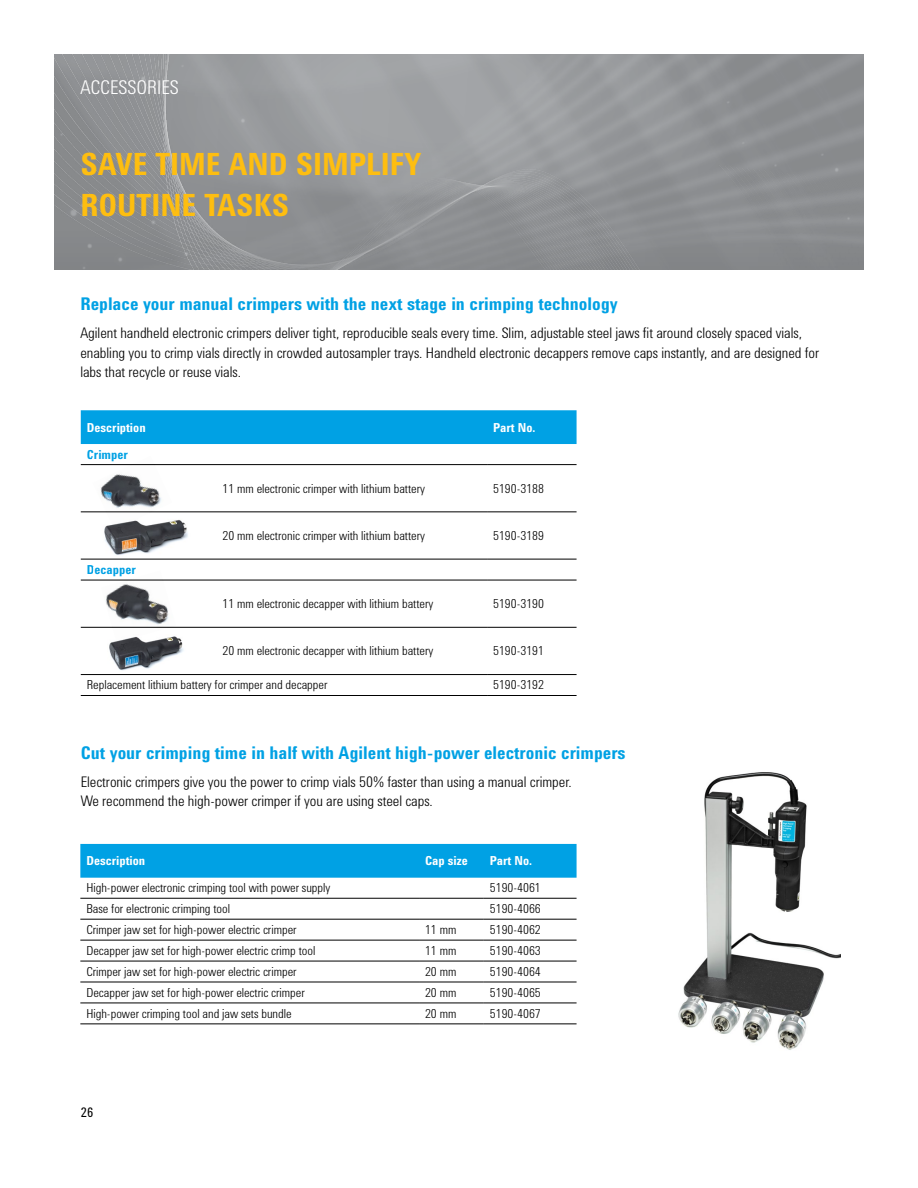
<style>
.page{position:relative;width:918px;height:1188px;background:#fff}
.page>*{position:absolute;margin:0;border:0;box-sizing:border-box;transform-origin:0 0}
.t1{font:700 31.5px/40.5px "Agilent Condensed CFF";color:#febe10}
.t2{font:300 19.5px "Agilent Condensed CFF";color:#fff}
.t3{font:700 18px "Agilent Condensed CFF";color:#00a1e4}
.t4{font:300 15px/19.5px "Agilent Condensed CFF";color:#000}
.t5{font:13.5px "Agilent Condensed CFF";color:#000}
.t6{font:300 12.75px "Agilent Condensed CFF";color:#000}
.t7{font:700 12.75px "Agilent Condensed CFF";color:#fff}
.t8{font:700 12.75px "Agilent Condensed CFF";color:#00a1e4}
</style>
<div class="page">
<img style="left:678px;top:772px;width:162px;height:278px">
<div style="left:81px;top:410px;width:496px;height:34px;background:#00a1e4"></div>
<hr style="left:81px;top:464px;width:406px;height:1px;background:#000">
<hr style="left:487px;top:464px;width:90px;height:1px;background:#000">
<hr style="left:81px;top:511px;width:406px;height:1px;background:#000">
<hr style="left:487px;top:511px;width:90px;height:1px;background:#000">
<hr style="left:81px;top:559px;width:406px;height:1px;background:#000">
<hr style="left:487px;top:559px;width:90px;height:1px;background:#000">
<hr style="left:81px;top:580px;width:406px;height:1px;background:#000">
<hr style="left:487px;top:580px;width:90px;height:1px;background:#000">
<hr style="left:81px;top:627px;width:406px;height:1px;background:#000">
<hr style="left:487px;top:627px;width:90px;height:1px;background:#000">
<hr style="left:81px;top:674px;width:406px;height:1px;background:#000">
<hr style="left:487px;top:674px;width:90px;height:1px;background:#000">
<hr style="left:81px;top:695px;width:406px;height:1px;background:#000">
<hr style="left:487px;top:695px;width:90px;height:1px;background:#000">
<img style="left:101px;top:579px;width:75px;height:49px">
<img style="left:54px;top:54px;width:810px;height:216px">
<img style="left:109px;top:636px;width:75px;height:35px">
<img style="left:104px;top:520px;width:84px;height:35px">
<img style="left:93px;top:464px;width:79px;height:65px">
<div style="left:80px;top:844px;width:497px;height:34px;background:#00a1e4"></div>
<hr style="left:80px;top:898px;width:339px;height:1px;background:#000">
<hr style="left:419px;top:898px;width:65px;height:1px;background:#000">
<hr style="left:484px;top:898px;width:93px;height:1px;background:#000">
<hr style="left:80px;top:919px;width:339px;height:1px;background:#000">
<hr style="left:419px;top:919px;width:65px;height:1px;background:#000">
<hr style="left:484px;top:919px;width:93px;height:1px;background:#000">
<hr style="left:80px;top:940px;width:339px;height:1px;background:#000">
<hr style="left:419px;top:940px;width:65px;height:1px;background:#000">
<hr style="left:484px;top:940px;width:93px;height:1px;background:#000">
<hr style="left:80px;top:961px;width:339px;height:1px;background:#000">
<hr style="left:419px;top:961px;width:65px;height:1px;background:#000">
<hr style="left:484px;top:961px;width:93px;height:1px;background:#000">
<hr style="left:80px;top:982px;width:339px;height:1px;background:#000">
<hr style="left:419px;top:982px;width:65px;height:1px;background:#000">
<hr style="left:484px;top:982px;width:93px;height:1px;background:#000">
<hr style="left:80px;top:1003px;width:339px;height:1px;background:#000">
<hr style="left:419px;top:1003px;width:65px;height:1px;background:#000">
<hr style="left:484px;top:1003px;width:93px;height:1px;background:#000">
<hr style="left:80px;top:1023px;width:339px;height:1px;background:#000">
<hr style="left:419px;top:1023px;width:65px;height:1px;background:#000">
<hr style="left:484px;top:1023px;width:93px;height:1px;background:#000">
<h2 class="t2" style="left:80px;top:73px;width:100px">ACCESSORIES</h2>
<h1 class="t1" style="left:80px;top:143px;width:342px">SAVE TIME AND SIMPLIFY<br>ROUTINE TASKS</h1>
<h3 class="t3" style="left:80px;top:291px;width:539px">Replace your manual crimpers with the next stage in crimping technology</h3>
<p class="t4" style="left:80px;top:322px;width:740px">Agilent handheld electronic crimpers deliver tight, reproducible seals every time. Slim, adjustable steel jaws fit around closely spaced vials, enabling you to crimp vials directly in crowded autosampler trays. Handheld electronic decappers remove caps instantly, and are designed for labs that recycle or reuse vials.</p>
<p class="t7" style="left:87px;top:418px;width:60px">Description</p>
<p class="t7" style="left:493px;top:418px;width:44px">Part No.</p>
<p class="t8" style="left:87px;top:445px;width:43px">Crimper</p>
<p class="t6" style="left:223px;top:479px;width:204px">11 mm electronic crimper with lithium battery</p>
<p class="t6" style="left:493px;top:479px;width:53px">5190-3188</p>
<p class="t6" style="left:223px;top:526px;width:204px">20 mm electronic crimper with lithium battery</p>
<p class="t6" style="left:493px;top:526px;width:53px">5190-3189</p>
<p class="t8" style="left:87px;top:560px;width:50px">Decapper</p>
<p class="t6" style="left:223px;top:594px;width:212px">11 mm electronic decapper with lithium battery</p>
<p class="t6" style="left:493px;top:594px;width:53px">5190-3190</p>
<p class="t6" style="left:223px;top:641px;width:212px">20 mm electronic decapper with lithium battery</p>
<p class="t6" style="left:493px;top:641px;width:53px">5190-3191</p>
<p class="t6" style="left:87px;top:675px;width:242px">Replacement lithium battery for crimper and decapper</p>
<p class="t6" style="left:493px;top:675px;width:53px">5190-3192</p>
<h3 class="t3" style="left:81px;top:739px;width:546px">Cut your crimping time in half with Agilent high-power electronic crimpers</h3>
<p class="t4" style="left:81px;top:771px;width:493px">Electronic crimpers give you the power to crimp vials 50% faster than using a manual crimper.<br>We recommend the high-power crimper if you are using steel caps.</p>
<p class="t7" style="left:86px;top:851px;width:60px">Description</p>
<p class="t7" style="left:425px;top:851px;width:44px">Cap size</p>
<p class="t7" style="left:490px;top:851px;width:44px">Part No.</p>
<p class="t6" style="left:86px;top:878px;width:246px">High-power electronic crimping tool with power supply</p>
<p class="t6" style="left:490px;top:878px;width:53px">5190-4061</p>
<p class="t6" style="left:86px;top:899px;width:145px">Base for electronic crimping tool</p>
<p class="t6" style="left:490px;top:899px;width:53px">5190-4066</p>
<p class="t6" style="left:86px;top:920px;width:212px">Crimper jaw set for high-power electric crimper</p>
<p class="t6" style="left:425px;top:920px;width:33px">11 mm</p>
<p class="t6" style="left:490px;top:920px;width:53px">5190-4062</p>
<p class="t6" style="left:86px;top:941px;width:231px">Decapper jaw set for high-power electric crimp tool</p>
<p class="t6" style="left:425px;top:941px;width:33px">11 mm</p>
<p class="t6" style="left:490px;top:941px;width:53px">5190-4063</p>
<p class="t6" style="left:86px;top:962px;width:212px">Crimper jaw set for high-power electric crimper</p>
<p class="t6" style="left:425px;top:962px;width:33px">20 mm</p>
<p class="t6" style="left:490px;top:962px;width:53px">5190-4064</p>
<p class="t6" style="left:86px;top:983px;width:220px">Decapper jaw set for high-power electric crimper</p>
<p class="t6" style="left:425px;top:983px;width:33px">20 mm</p>
<p class="t6" style="left:490px;top:983px;width:53px">5190-4065</p>
<p class="t6" style="left:86px;top:1004px;width:207px">High-power crimping tool and jaw sets bundle</p>
<p class="t6" style="left:425px;top:1004px;width:33px">20 mm</p>
<p class="t6" style="left:490px;top:1004px;width:53px">5190-4067</p>
<p class="t5" style="left:81px;top:1102px;width:14px">26</p>
</div>
